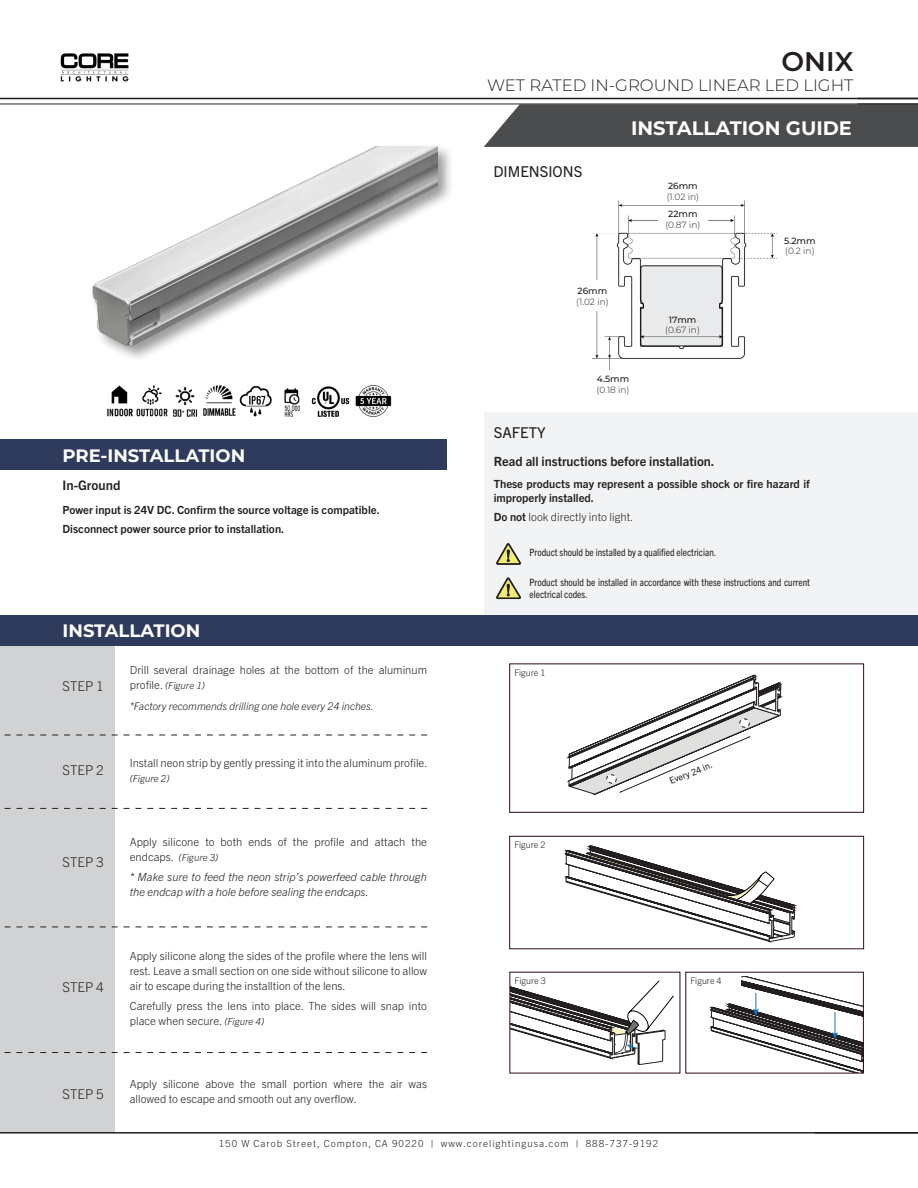
<style>
.page{position:relative;width:918px;height:1188px;background:#fff}
.page>*{position:absolute;margin:0;border:0;box-sizing:border-box;transform-origin:0 0}
.t1{font:600 27px "Montserrat";color:#231f20}
.t2{font:700 19.5px "Montserrat";color:#fff}
.t3{font:700 18px "Montserrat";color:#fff}
.t4{font:300 16.5px "Montserrat";color:#231f20}
.t5{font:15px "Trade Gothic Next LT Pro";color:#231f20}
.t6{font:300 13.5px "Trade Gothic Next LT Pro";color:#231f20}
.t7{font:700 13.2px "Trade Gothic Next LT Pro";color:#231f20}
.t8{font:700 12.75px "Trade Gothic Next LT Pro";color:#231f20}
.t9{font:300 11.25px/15px "Trade Gothic Next LT Pro";color:#231f20}
.t10{font:700 11.25px/13.5px "Trade Gothic Next LT Pro";color:#231f20}
.t11{font:italic 300 11.25px/15px "Trade Gothic Next LT Pro";color:#231f20}
.t12{font:italic 300 10.5px "Trade Gothic Next LT Pro";color:#231f20}
.t13{font:condensed 10.2px/12px "Trade Gothic Next LT Pro";color:#231f20}
.t14{font:300 9.75px "Trade Gothic Next LT Pro";letter-spacing:.1em;color:#231f20}
.t15{font:italic 300 9.75px "Trade Gothic Next LT Pro";color:#231f20}
.t16{font:300 9px "Montserrat";color:#231f20}
.t17{font:300 9px "Trade Gothic Next LT Pro";color:#231f20}
.t18{font:500 9px "Montserrat";color:#231f20}
.t19{font:9px "Trade Gothic Next LT Pro";color:#231f20}
.s1{font-style:normal;font-size:11.25px}
.s2{font-style:italic;font-size:9.75px}
.s3{font-weight:700}
</style>
<div class="page">
<div style="left:484px;top:412px;width:434px;height:221px;background:#f2f3f4"></div>
<div style="left:0;top:638px;width:114px;height:495px;background:#d1d2d4"></div>
<div style="left:484px;top:105px;width:434px;height:42px;background:#4b4c4d"></div>
<img style="left:60px;top:53px;width:69px;height:29px">
<hr style="left:0;top:98px;width:918px;height:1px;background:#231f20">
<hr style="left:0;top:104px;width:918px;height:1px;background:#231f20">
<svg style="left:4px;top:735px;width:423px;height:1px"></svg>
<svg style="left:4px;top:808px;width:423px;height:1px"></svg>
<svg style="left:4px;top:927px;width:423px;height:1px"></svg>
<svg style="left:4px;top:1052px;width:423px;height:1px"></svg>
<hr style="left:0;top:1132px;width:918px;height:2px;background:#231f20">
<div style="left:0;top:439px;width:447px;height:31px;background:#2f3b5d"></div>
<svg style="left:496px;top:577px;width:25px;height:22px"></svg>
<svg style="left:496px;top:543px;width:25px;height:22px"></svg>
<div style="left:509px;top:663px;width:355px;height:150px;border:1px solid #2d0e0f"></div>
<div style="left:509px;top:836px;width:355px;height:113px;border:1px solid #2d0e0f"></div>
<div style="left:0;top:615px;width:918px;height:31px;background:#2f3b5d"></div>
<img style="left:592px;top:200px;width:185px;height:170px">
<div style="left:572px;top:280px;width:41px;height:30px;background:#fff"></div>
<div style="left:658px;top:207px;width:50px;height:23px;background:#fff"></div>
<div style="left:660px;top:178px;width:45px;height:23px;background:#fff"></div>
<div style="left:90px;top:143px;width:365px;height:219px;background:#231f20;opacity:.45"></div>
<img style="left:90px;top:146px;width:347px;height:216px">
<img style="left:136px;top:385px;width:32px;height:32px">
<img style="left:107px;top:385px;width:26px;height:32px">
<img style="left:173px;top:387px;width:25px;height:30px">
<img style="left:203px;top:385px;width:33px;height:31px">
<img style="left:239px;top:385px;width:33px;height:32px">
<img style="left:311px;top:386px;width:39px;height:31px">
<img style="left:355px;top:385px;width:36px;height:32px">
<img style="left:284px;top:388px;width:16px;height:29px">
<svg style="left:564px;top:846px;width:234px;height:96px"></svg>
<svg style="left:711px;top:976px;width:153px;height:98px"></svg>
<svg style="left:510px;top:981px;width:164px;height:84px"></svg>
<svg style="left:562px;top:663px;width:221px;height:132px"></svg>
<p class="t1" style="left:782px;top:42px;width:73px">ONIX</p>
<p class="t4" style="left:487px;top:74px;width:368px">WET RATED IN-GROUND LINEAR LED LIGHT</p>
<p class="t5" style="left:493px;top:161px;width:90px">DIMENSIONS</p>
<p class="t18" style="left:578px;top:285px;width:31px">26mm</p>
<p class="t16" style="left:576px;top:296px;width:34px">(1.02 in)</p>
<p class="t2" style="left:631px;top:114px;width:222px">INSTALLATION GUIDE</p>
<p class="t18" style="left:668px;top:179px;width:31px">26mm</p>
<p class="t16" style="left:667px;top:190px;width:34px">(1.02 in)</p>
<p class="t18" style="left:668px;top:208px;width:31px">22mm</p>
<p class="t16" style="left:665px;top:219px;width:37px">(0.87 in)</p>
<p class="t18" style="left:669px;top:313px;width:29px">17mm</p>
<p class="t16" style="left:665px;top:324px;width:36px">(0.67 in)</p>
<p class="t18" style="left:784px;top:234px;width:33px">5.2mm</p>
<p class="t16" style="left:785px;top:245px;width:31px">(0.2 in)</p>
<p class="t3" style="left:63px;top:442px;width:184px">PRE-INSTALLATION</p>
<p class="t7" style="left:63px;top:476px;width:59px">In-Ground</p>
<p class="t10" style="left:63px;top:502px;width:319px">Power input is 24V DC. Confirm the source voltage is compatible.</p>
<p class="t10" style="left:63px;top:522px;width:223px">Disconnect power source prior to installation.</p>
<p class="t3" style="left:63px;top:618px;width:139px">INSTALLATION</p>
<p class="t6" style="left:63px;top:676px;width:43px">STEP 1</p>
<p class="t6" style="left:63px;top:760px;width:43px">STEP 2</p>
<p class="t6" style="left:63px;top:853px;width:43px">STEP 3</p>
<p class="t6" style="left:63px;top:978px;width:43px">STEP 4</p>
<p class="t6" style="left:63px;top:1084px;width:43px">STEP 5</p>
<p class="t9" style="left:130px;top:662px;width:299px">Drill several drainage holes at the bottom of the aluminum</p>
<p class="t15" style="left:130px;top:679px;width:77px"><span class="s1">profile.</span> (Figure 1)</p>
<p class="t12" style="left:130px;top:699px;width:246px">*Factory recommends drilling one hole every 24 inches.</p>
<p class="t9" style="left:130px;top:755px;width:299px">Install neon strip by gently pressing it into the aluminum profile.</p>
<p class="t15" style="left:130px;top:772px;width:41px">(Figure 2)</p>
<p class="t9" style="left:130px;top:833px;width:299px">Apply silicone to both ends of the profile and attach the</p>
<p class="t15" style="left:130px;top:850px;width:90px"><span class="s1">endcaps.</span> (Figure 3)</p>
<p class="t11" style="left:130px;top:869px;width:299px">* Make sure to feed the neon strip’s powerfeed cable through the endcap with a hole before sealing the endcaps.</p>
<p class="t9" style="left:130px;top:947px;width:299px;text-align:justify">Apply silicone along the sides of the profile where the lens will rest. Leave a small section on one side without silicone to allow air to escape during the installtion of the lens.</p>
<p class="t9" style="left:130px;top:998px;width:299px">Carefully press the lens into place. The sides will snap into place when secure. <span class="s2">(Figure 4)</span></p>
<p class="t9" style="left:130px;top:1076px;width:299px">Apply silicone above the small portion where the air was allowed to escape and smooth out any overflow.</p>
<p class="t5" style="left:494px;top:422px;width:53px">SAFETY</p>
<p class="t18" style="left:597px;top:373px;width:34px">4.5mm</p>
<p class="t16" style="left:597px;top:384px;width:34px">(0.18 in)</p>
<p class="t8" style="left:494px;top:452px;width:222px">Read all instructions before installation.</p>
<p class="t10" style="left:494px;top:476px;width:318px">These products may represent a possible shock or fire hazard if improperly installed.</p>
<p class="t9" style="left:494px;top:508px;width:141px"><span class="s3">Do not</span> look directly into light.</p>
<p class="t13" style="left:530px;top:546px;width:188px">Product should be installed by a qualified electrician.</p>
<p class="t13" style="left:530px;top:575px;width:282px">Product should be installed in accordance with these instructions and current electrical codes.</p>
<p class="t17" style="left:514px;top:666px;width:33px">Figure 1</p>
<p class="t17" style="left:514px;top:839px;width:33px">Figure 2</p>
<p class="t17" style="left:515px;top:975px;width:33px">Figure 3</p>
<p class="t19" style="left:667px;top:775px;width:47px;rotate:-22deg">Every 24 in.</p>
<p class="t17" style="left:691px;top:975px;width:33px">Figure 4</p>
<p class="t14" style="left:219px;top:1137px;width:441px">150 W Carob Street, Compton, CA 90220 | www.corelightingusa.com | 888-737-9192</p>
</div>
